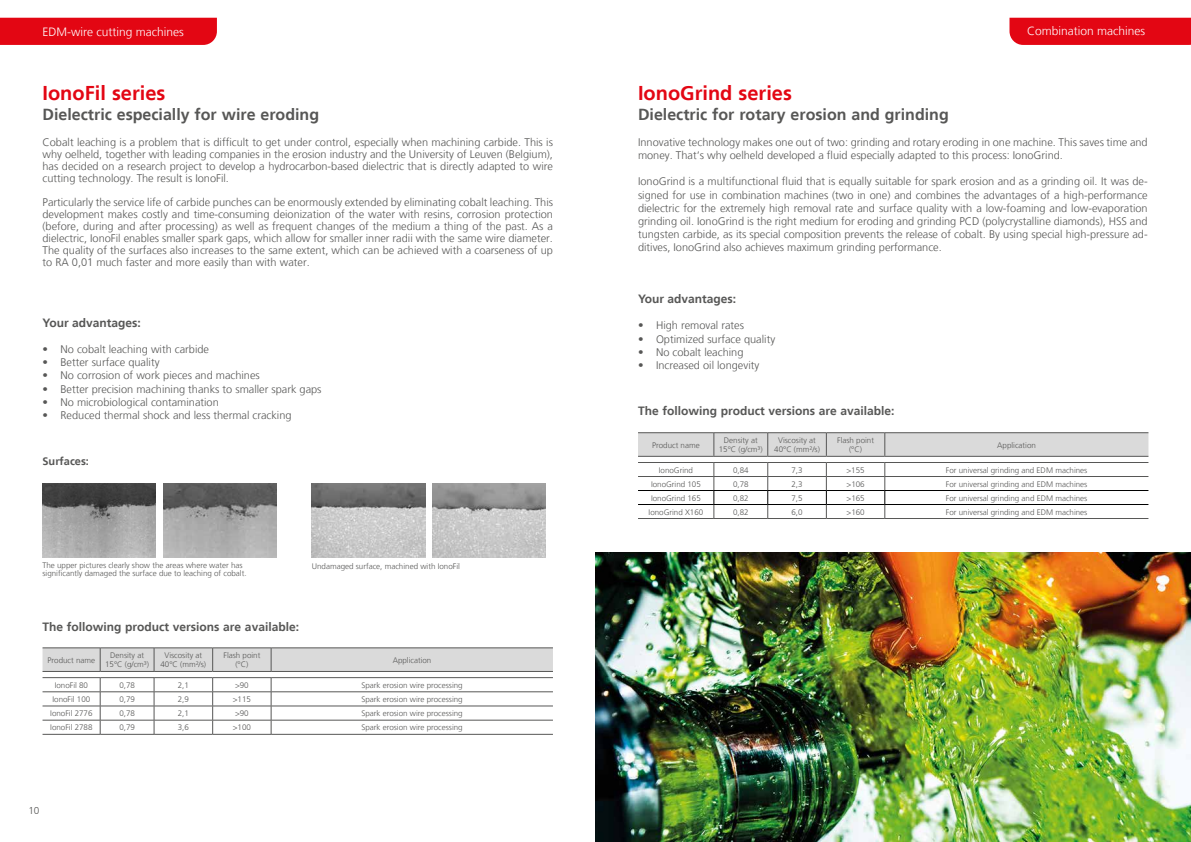
<style>
.page{position:relative;width:1191px;height:842px;background:#fff}
.page>*{position:absolute;margin:0;border:0;box-sizing:border-box;transform-origin:0 0}
.t1{font:700 20px "Frutiger LT";color:#e30613}
.t2{font:700 16px "Frutiger LT";color:#575756}
.t3{font:700 12px "Frutiger LT";color:#575756}
.t4{font:300 12px "Frutiger LT";color:#fff}
.t5{font:300 11px/12px "Frutiger LT";color:#575756;text-align:justify}
.t6{font:700 11px "Frutiger LT";color:#575756}
.t7{font:300 10px "Frutiger LT";color:#575756}
.t8{font:300 8px/9.6px "Frutiger LT";color:#575756;text-align:center}
</style>
<div class="page">
<div style="left:0;top:18px;width:217px;height:27px;background:#e30613"></div>
<img style="left:43px;top:484px;width:113px;height:73px">
<img style="left:163px;top:484px;width:113px;height:73px">
<img style="left:312px;top:484px;width:113px;height:73px">
<img style="left:432px;top:484px;width:114px;height:73px">
<svg style="left:43px;top:648px;width:510px;height:86px"></svg>
<hr style="left:43px;top:677px;width:57px;height:1px;background:#575756">
<hr style="left:100px;top:677px;width:54px;height:1px;background:#575756">
<hr style="left:154px;top:677px;width:59px;height:1px;background:#575756">
<hr style="left:213px;top:677px;width:58px;height:1px;background:#575756">
<hr style="left:271px;top:677px;width:282px;height:1px;background:#575756">
<hr style="left:100px;top:691px;width:54px;height:1px;background:#575756">
<hr style="left:154px;top:691px;width:59px;height:1px;background:#575756">
<hr style="left:213px;top:691px;width:58px;height:1px;background:#575756">
<hr style="left:271px;top:691px;width:282px;height:1px;background:#575756">
<hr style="left:43px;top:734px;width:57px;height:1px;background:#575756">
<hr style="left:100px;top:734px;width:54px;height:1px;background:#575756">
<hr style="left:154px;top:734px;width:59px;height:1px;background:#575756">
<hr style="left:213px;top:734px;width:58px;height:1px;background:#575756">
<hr style="left:271px;top:734px;width:282px;height:1px;background:#575756">
<div style="left:1009px;top:18px;width:182px;height:27px;background:#e30613"></div>
<hr style="left:638px;top:432px;width:76px;height:1px;background:#575756">
<hr style="left:714px;top:432px;width:53px;height:1px;background:#575756">
<hr style="left:767px;top:432px;width:59px;height:1px;background:#575756">
<hr style="left:826px;top:432px;width:58px;height:1px;background:#575756">
<hr style="left:884px;top:432px;width:264px;height:1px;background:#575756">
<hr style="left:638px;top:518px;width:76px;height:1px;background:#575756">
<hr style="left:714px;top:518px;width:53px;height:1px;background:#575756">
<hr style="left:767px;top:518px;width:59px;height:1px;background:#575756">
<hr style="left:826px;top:518px;width:58px;height:1px;background:#575756">
<hr style="left:884px;top:518px;width:264px;height:1px;background:#575756">
<svg style="left:638px;top:433px;width:510px;height:85px"></svg>
<img style="left:595px;top:553px;width:596px;height:289px">
<p class="t4" style="left:43px;top:25px;width:143px">EDM-wire cutting machines</p>
<h1 class="t1" style="left:43px;top:81px;width:124px">IonoFil series</h1>
<h2 class="t2" style="left:43px;top:105px;width:278px">Dielectric especially for wire eroding</h2>
<p class="t5" style="left:43px;top:136px;width:512px">Cobalt leaching is a problem that is difficult to get under control, especially when machining carbide. This is why oelheld, together with leading companies in the erosion industry and the University of Leuven (Belgium), has decided on a research project to develop a hydrocarbon-based dielectric that is directly adapted to wire cutting technology. The result is IonoFil.</p>
<p class="t5" style="left:43px;top:196px;width:512px">Particularly the service life of carbide punches can be enormously extended by eliminating cobalt leaching. This development makes costly and time-consuming deionization of the water with resins, corrosion protection (before, during and after processing) as well as frequent changes of the medium a thing of the past. As a dielectric, IonoFil enables smaller spark gaps, which allow for smaller inner radii with the same wire diameter.<br>The quality of the surfaces also increases to the same extent, which can be achieved with a coarseness of up to RA 0,01 much faster and more easily than with water.</p>
<p class="t3" style="left:43px;top:315px;width:100px">Your advantages:</p>
<p class="t5" style="left:43px;top:343px;width:168px">• No cobalt leaching with carbide</p>
<p class="t5" style="left:43px;top:356px;width:118px">• Better surface quality</p>
<p class="t5" style="left:43px;top:370px;width:219px">• No corrosion of work pieces and machines</p>
<p class="t5" style="left:43px;top:383px;width:280px">• Better precision machining thanks to smaller spark gaps</p>
<p class="t5" style="left:43px;top:396px;width:178px">• No microbiological contamination</p>
<p class="t5" style="left:43px;top:409px;width:251px">• Reduced thermal shock and less thermal cracking</p>
<p class="t6" style="left:43px;top:455px;width:48px">Surfaces:</p>
<p class="t8" style="left:43px;top:561px;width:206px;line-height:8px;text-align:left">The upper pictures clearly show the areas where water has significantly damaged the surface due to leaching of cobalt.</p>
<p class="t8" style="left:312px;top:561px;width:150px">Undamaged surface, machined with IonoFil</p>
<p class="t3" style="left:43px;top:619px;width:258px">The following product versions are available:</p>
<p class="t8" style="left:48px;top:655px;width:49px">Product name</p>
<p class="t8" style="left:105px;top:650px;width:45px">Density at<br>15°C (g/cm³)</p>
<p class="t8" style="left:160px;top:650px;width:47px">Viscosity at<br>40°C (mm²/s)</p>
<p class="t8" style="left:223px;top:650px;width:38px">Flash point (°C)</p>
<p class="t8" style="left:393px;top:655px;width:40px">Application</p>
<p class="t8" style="left:55px;top:680px;width:35px">IonoFil 80</p>
<p class="t8" style="left:119px;top:680px;width:17px">0,78</p>
<p class="t8" style="left:178px;top:680px;width:13px">2,1</p>
<p class="t8" style="left:235px;top:680px;width:15px">&gt;90</p>
<p class="t8" style="left:361px;top:680px;width:103px">Spark erosion wire processing</p>
<p class="t8" style="left:52px;top:694px;width:39px">IonoFil 100</p>
<p class="t8" style="left:119px;top:694px;width:17px">0,79</p>
<p class="t8" style="left:178px;top:694px;width:13px">2,9</p>
<p class="t8" style="left:233px;top:694px;width:20px">&gt;115</p>
<p class="t8" style="left:361px;top:694px;width:103px">Spark erosion wire processing</p>
<p class="t8" style="left:50px;top:708px;width:44px">IonoFil 2776</p>
<p class="t8" style="left:119px;top:708px;width:17px">0,78</p>
<p class="t8" style="left:178px;top:708px;width:13px">2,1</p>
<p class="t8" style="left:235px;top:708px;width:15px">&gt;90</p>
<p class="t8" style="left:361px;top:708px;width:103px">Spark erosion wire processing</p>
<p class="t8" style="left:50px;top:723px;width:44px">IonoFil 2788</p>
<p class="t8" style="left:119px;top:723px;width:17px">0,79</p>
<p class="t8" style="left:178px;top:723px;width:13px">3,6</p>
<p class="t8" style="left:233px;top:723px;width:20px">&gt;100</p>
<p class="t8" style="left:361px;top:723px;width:103px">Spark erosion wire processing</p>
<p class="t7" style="left:28px;top:804px;width:13px">10</p>
<h1 class="t1" style="left:638px;top:81px;width:155px">IonoGrind series</h1>
<h2 class="t2" style="left:638px;top:105px;width:312px">Dielectric for rotary erosion and grinding</h2>
<p class="t4" style="left:1027px;top:24px;width:120px">Combination machines</p>
<p class="t5" style="left:638px;top:135px;width:511px;line-height:13.2px">Innovative technology makes one out of two: grinding and rotary eroding in one machine. This saves time and money. That‘s why oelheld developed a fluid especially adapted to this process: IonoGrind.</p>
<p class="t5" style="left:638px;top:175px;width:511px;line-height:13.2px">IonoGrind is a multifunctional fluid that is equally suitable for spark erosion and as a grinding oil. It was de&shy;signed for use in combination machines (two in one) and combines the advantages of a high-performance dielectric for the extremely high removal rate and surface quality with a low-foaming and low-evaporation grinding oil. IonoGrind is the right medium for eroding and grinding PCD (polycrystalline diamonds), HSS and tungsten carbide, as its special composition prevents the release of cobalt. By using special high-pressure ad&shy;ditives, IonoGrind also achieves maximum grinding performance.</p>
<p class="t3" style="left:638px;top:292px;width:100px">Your advantages:</p>
<p class="t5" style="left:638px;top:320px;width:107px">• High removal rates</p>
<p class="t5" style="left:638px;top:333px;width:139px">• Optimized surface quality</p>
<p class="t5" style="left:638px;top:346px;width:107px">• No cobalt leaching</p>
<p class="t5" style="left:638px;top:359px;width:123px">• Increased oil longevity</p>
<p class="t3" style="left:638px;top:404px;width:258px">The following product versions are available:</p>
<p class="t8" style="left:652px;top:440px;width:49px">Product name</p>
<p class="t8" style="left:719px;top:435px;width:45px">Density at<br>15°C (g/cm³)</p>
<p class="t8" style="left:774px;top:435px;width:47px">Viscosity at<br>40°C (mm²/s)</p>
<p class="t8" style="left:837px;top:435px;width:38px">Flash point (°C)</p>
<p class="t8" style="left:997px;top:440px;width:40px">Application</p>
<p class="t8" style="left:659px;top:465px;width:36px">IonoGrind</p>
<p class="t8" style="left:733px;top:465px;width:17px">0,84</p>
<p class="t8" style="left:791px;top:465px;width:13px">7,3</p>
<p class="t8" style="left:846px;top:465px;width:20px">&gt;155</p>
<p class="t8" style="left:946px;top:465px;width:143px">For universal grinding and EDM machines</p>
<p class="t8" style="left:651px;top:479px;width:51px">IonoGrind 105</p>
<p class="t8" style="left:733px;top:479px;width:17px">0,78</p>
<p class="t8" style="left:791px;top:479px;width:13px">2,3</p>
<p class="t8" style="left:846px;top:479px;width:20px">&gt;106</p>
<p class="t8" style="left:946px;top:479px;width:143px">For universal grinding and EDM machines</p>
<p class="t8" style="left:651px;top:493px;width:51px">IonoGrind 165</p>
<p class="t8" style="left:733px;top:493px;width:17px">0,82</p>
<p class="t8" style="left:791px;top:493px;width:13px">7,5</p>
<p class="t8" style="left:846px;top:493px;width:20px">&gt;165</p>
<p class="t8" style="left:946px;top:493px;width:143px">For universal grinding and EDM machines</p>
<p class="t8" style="left:648px;top:507px;width:56px">IonoGrind X160</p>
<p class="t8" style="left:733px;top:507px;width:17px">0,82</p>
<p class="t8" style="left:791px;top:507px;width:13px">6,0</p>
<p class="t8" style="left:846px;top:507px;width:20px">&gt;160</p>
<p class="t8" style="left:946px;top:507px;width:143px">For universal grinding and EDM machines</p>
</div>
